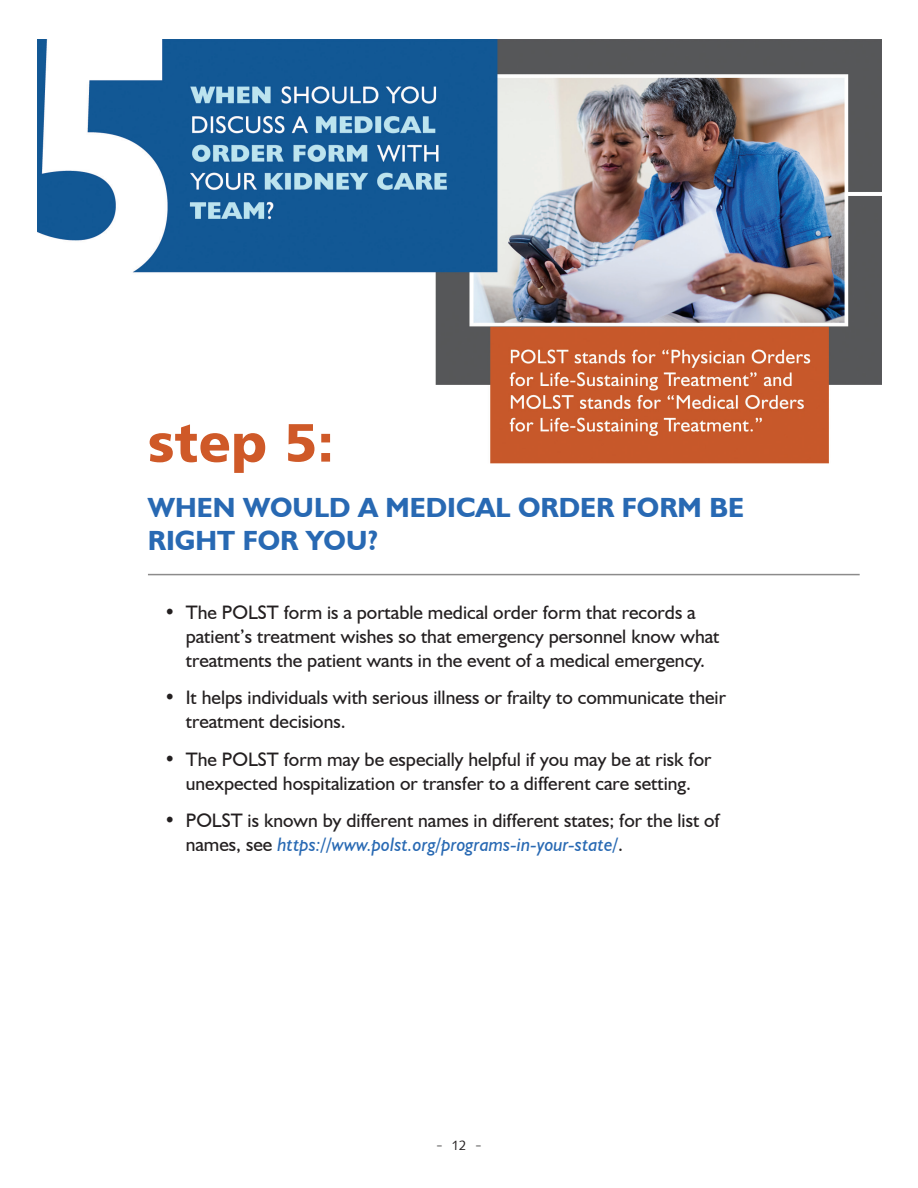
<style>
.page{position:relative;width:918px;height:1188px;background:#fff}
.page>*{position:absolute;margin:0;border:0;box-sizing:border-box;transform-origin:0 0}
.t1{font:54px "Humanist 777 BT Black B";color:#cf5928}
.t2{font:700 27.75px/33px "Humanist 521 BT";color:#2869b3}
.t3{font:19.5px/24px "Humanist 521 BT";color:#231f20}
.t4{font:18px "Humanist 521 BT";color:#8c8b8b}
.s1{font-style:italic;color:#2869b3}
.s2{font-family:"Humanist 531 BT Roman A";font-size:13.5px;color:#231f20}
</style>
<div class="page">
<img style="left:38px;top:39px;width:843px;height:425px">
<hr style="left:148px;top:574px;width:712px;height:1px;background:#8c8b8b">
<h1 class="t1" style="left:147px;top:408px;width:188px">step 5:</h1>
<h2 class="t2" style="left:148px;top:491px;width:598px">WHEN WOULD A MEDICAL ORDER FORM BE<br>RIGHT FOR YOU?</h2>
<p class="t3" style="left:186px;top:600px;width:535px;text-indent:-22px">• The POLST form is a portable medical order form that records a patient’s treatment wishes so that emergency personnel know what treatments the patient wants in the event of a medical emergency.</p>
<p class="t3" style="left:186px;top:685px;width:542px;text-indent:-22px">• It helps individuals with serious illness or frailty to communicate their treatment decisions.</p>
<p class="t3" style="left:164px;top:747px;width:549px;text-align:center">• The POLST form may be especially helpful if you may be at risk for unexpected hospitalization or transfer to a different care setting.</p>
<p class="t3" style="left:186px;top:808px;width:536px;text-indent:-22px">• POLST is known by different names in different states; for the list of names, see <span class="s1">https://www.polst.org/programs-in-your-state/</span>.</p>
<p class="t4" style="left:436px;top:1133px;width:47px">- <span class="s2">12</span> -</p>
</div>
